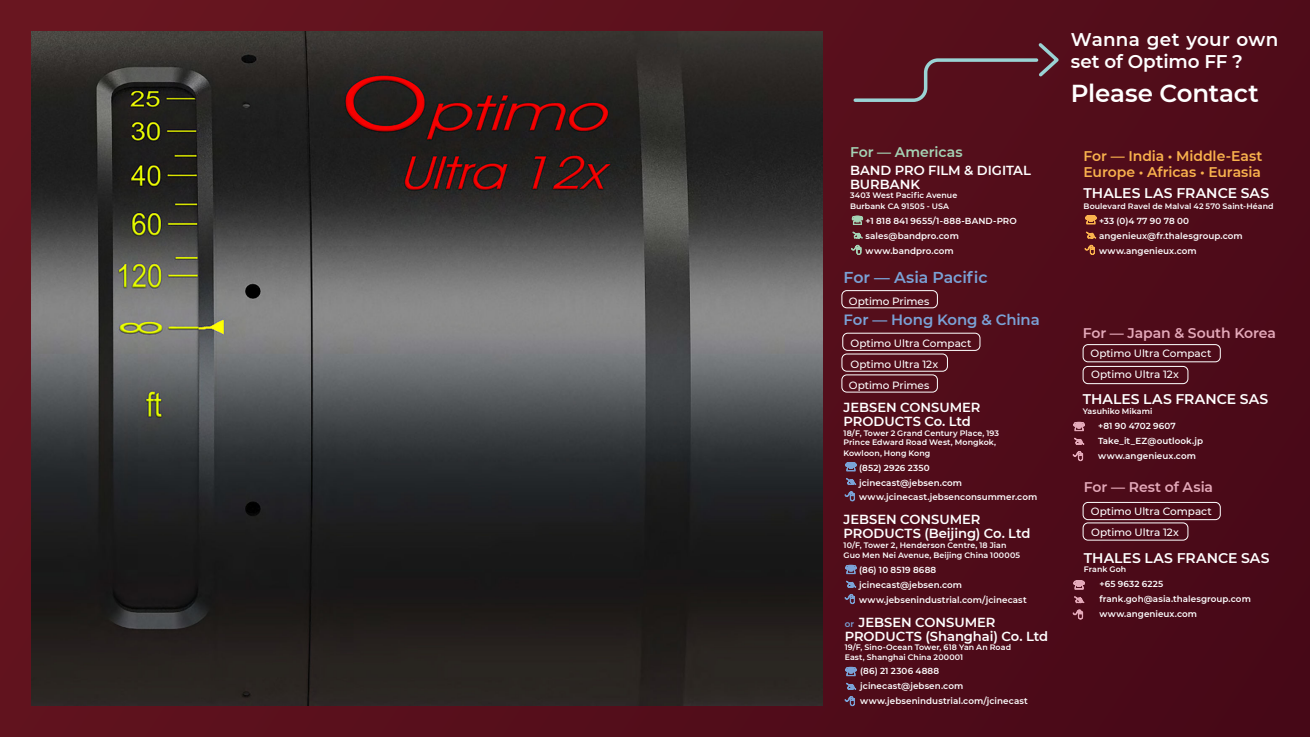
<style>
.page{position:relative;width:1310px;height:737px;background:#fff}
.page>*{position:absolute;margin:0;border:0;box-sizing:border-box;transform-origin:0 0}
.t1{font:600 24.5px "Montserrat";letter-spacing:-.005em;color:#fff}
.t2{font:600 18.38px/22.1px "Montserrat";letter-spacing:.005em;color:#fff}
.t3{font:600 15.75px "Montserrat";letter-spacing:-.005em;color:#7aa2d6}
.t4{font:600 14.88px "Montserrat";letter-spacing:-.005em;color:#7aa2d6}
.t5{font:600 14px "Montserrat";letter-spacing:.005em;color:#fff}
.t6{font:600 14px/16.8px "Montserrat";letter-spacing:-.005em;color:#f9b24d}
.t7{font:600 14px "Montserrat";letter-spacing:-.005em;color:#e4a9b9}
.t8{font:600 14px "Montserrat";letter-spacing:-.005em;color:#a5d3b5}
.t9{font:600 13.12px/14px "Montserrat";letter-spacing:-.005em;color:#fff}
.t10{font:500 10.5px/21px "Montserrat";letter-spacing:-.005em;color:#fff}
.t11{font:600 8.75px/14.9px "Montserrat";letter-spacing:.005em;color:#fff}
.t12{font:600 7.88px/10.5px "Montserrat";letter-spacing:.01em;color:#fff}
.s1{font-size:8.75px;color:#7aa2d6}
</style>
<div class="page">
<div style="left:0;top:0;width:1310px;height:737px;background:linear-gradient(to right,#66151f,#4a0a19)"></div>
<img style="left:32px;top:32px;width:790px;height:673px">
<svg style="left:851px;top:40px;width:211px;height:64px;background:#5a1b27"></svg>
<div style="left:841px;top:290px;width:97px;height:18px;border:1px solid #fff;border-radius:5px"></div>
<div style="left:841px;top:374px;width:97px;height:18px;border:1px solid #fff;border-radius:5px"></div>
<div style="left:842px;top:333px;width:138px;height:18px;border:1px solid #fff;border-radius:5px"></div>
<div style="left:841px;top:353px;width:107px;height:18px;border:1px solid #fff;border-radius:5px"></div>
<div style="left:1082px;top:366px;width:106px;height:18px;border:1px solid #fff;border-radius:5px"></div>
<div style="left:1082px;top:502px;width:138px;height:18px;border:1px solid #fff;border-radius:5px"></div>
<div style="left:1082px;top:344px;width:138px;height:18px;border:1px solid #fff;border-radius:5px"></div>
<div style="left:1082px;top:522px;width:106px;height:18px;border:1px solid #fff;border-radius:5px"></div>
<svg style="left:1085px;top:215px;width:11px;height:9px"></svg>
<svg style="left:1086px;top:232px;width:10px;height:6px"></svg>
<svg style="left:1085px;top:245px;width:9px;height:9px"></svg>
<svg style="left:852px;top:216px;width:10px;height:8px"></svg>
<svg style="left:853px;top:232px;width:9px;height:6px"></svg>
<svg style="left:851px;top:245px;width:10px;height:9px"></svg>
<svg style="left:846px;top:462px;width:10px;height:9px"></svg>
<svg style="left:846px;top:478px;width:10px;height:6px"></svg>
<svg style="left:845px;top:491px;width:9px;height:10px"></svg>
<svg style="left:846px;top:565px;width:10px;height:8px"></svg>
<svg style="left:846px;top:581px;width:10px;height:6px"></svg>
<svg style="left:845px;top:594px;width:9px;height:9px"></svg>
<svg style="left:1074px;top:580px;width:10px;height:9px"></svg>
<svg style="left:1074px;top:596px;width:10px;height:6px"></svg>
<svg style="left:1073px;top:609px;width:9px;height:10px"></svg>
<svg style="left:1074px;top:422px;width:10px;height:8px"></svg>
<svg style="left:1074px;top:438px;width:10px;height:6px"></svg>
<svg style="left:1073px;top:451px;width:9px;height:9px"></svg>
<svg style="left:846px;top:667px;width:10px;height:8px"></svg>
<svg style="left:846px;top:683px;width:10px;height:6px"></svg>
<svg style="left:845px;top:696px;width:9px;height:9px"></svg>
<h3 class="t8" style="left:850px;top:142px;width:114px">For — Americas</h3>
<h3 class="t9" style="left:850px;top:163px;width:182px">BAND PRO FILM &amp; DIGITAL<br>BURBANK</h3>
<p class="t12" style="left:850px;top:190px;width:109px">3403 West Pacific Avenue<br>Burbank CA 91505 - USA</p>
<p class="t11" style="left:865px;top:213px;width:153px">+1 818 841 9655/1-888-BAND-PRO sales@bandpro.com www.bandpro.com</p>
<h3 class="t3" style="left:843px;top:266px;width:146px">For — Asia Pacific</h3>
<h3 class="t4" style="left:843px;top:309px;width:198px">For — Hong Kong &amp; China</h3>
<p class="t10" style="left:849px;top:291px;width:82px">Optimo Primes</p>
<p class="t10" style="left:850px;top:333px;width:122px">Optimo Ultra Compact<br>Optimo Ultra 12x</p>
<p class="t10" style="left:849px;top:375px;width:82px">Optimo Primes</p>
<h3 class="t9" style="left:843px;top:400px;width:138px">JEBSEN CONSUMER<br>PRODUCTS Co. Ltd</h3>
<p class="t12" style="left:843px;top:428px;width:157px;line-height:9.5px">18/F, Tower 2 Grand Century Place, 193<br>Prince Edward Road West, Mongkok,</p>
<p class="t12" style="left:843px;top:447px;width:88px">Kowloon, Hong Kong</p>
<p class="t11" style="left:859px;top:459px;width:180px">(852) 2926 2350<br>jcinecast@jebsen.com www.jcinecast.jebsenconsummer.com</p>
<h3 class="t9" style="left:843px;top:512px;width:188px">JEBSEN CONSUMER<br>PRODUCTS (Beijing) Co. Ltd</h3>
<p class="t12" style="left:843px;top:539px;width:178px">10/F, Tower 2, Henderson Centre, 18 Jian<br>Guo Men Nei Avenue, Beijing China 100005</p>
<p class="t11" style="left:859px;top:562px;width:169px">(86) 10 8519 8688 jcinecast@jebsen.com www.jebsenindustrial.com/jcinecast</p>
<h3 class="t9" style="left:844px;top:614px;width:205px"><span class="s1">or</span> JEBSEN CONSUMER<br>PRODUCTS (Shanghai) Co. Ltd</h3>
<p class="t12" style="left:844px;top:642px;width:168px;line-height:9.5px">19/F, Sino-Ocean Tower, 618 Yan An Road<br>East, Shanghai China 200001</p>
<p class="t11" style="left:860px;top:663px;width:169px">(86) 21 2306 4888 jcinecast@jebsen.com www.jebsenindustrial.com/jcinecast</p>
<h2 class="t2" style="left:1071px;top:27px;width:209px">Wanna get your own set of Optimo FF ?</h2>
<h1 class="t1" style="left:1071px;top:76px;width:189px">Please Contact</h1>
<h3 class="t6" style="left:1083px;top:146px;width:180px">For — India • Middle-East<br>Europe • Africas • Eurasia</h3>
<h3 class="t5" style="left:1083px;top:183px;width:187px">THALES LAS FRANCE SAS</h3>
<p class="t12" style="left:1083px;top:200px;width:192px">Boulevard Ravel de Malval 42 570 Saint-Héand</p>
<p class="t11" style="left:1099px;top:213px;width:145px">+33 (0)4 77 90 78 00 angenieux@fr.thalesgroup.com www.angenieux.com</p>
<h3 class="t7" style="left:1082px;top:323px;width:195px">For — Japan &amp; South Korea</h3>
<p class="t10" style="left:1090px;top:343px;width:122px">Optimo Ultra Compact</p>
<p class="t10" style="left:1091px;top:364px;width:89px">Optimo Ultra 12x</p>
<h3 class="t5" style="left:1082px;top:389px;width:187px">THALES LAS FRANCE SAS</h3>
<p class="t12" style="left:1082px;top:405px;width:71px">Yasuhiko Mikami</p>
<p class="t11" style="left:1098px;top:418px;width:106px">+81 90 4702 9607<br>Take_it_EZ@outlook.jp www.angenieux.com</p>
<h3 class="t7" style="left:1084px;top:477px;width:131px">For — Rest of Asia</h3>
<p class="t10" style="left:1091px;top:501px;width:122px">Optimo Ultra Compact</p>
<p class="t10" style="left:1091px;top:522px;width:89px">Optimo Ultra 12x</p>
<h3 class="t5" style="left:1084px;top:548px;width:187px">THALES LAS FRANCE SAS</h3>
<p class="t12" style="left:1084px;top:564px;width:44px">Frank Goh</p>
<p class="t11" style="left:1099px;top:576px;width:153px">+65 9632 6225 frank.goh@asia.thalesgroup.com www.angenieux.com</p>
</div>
